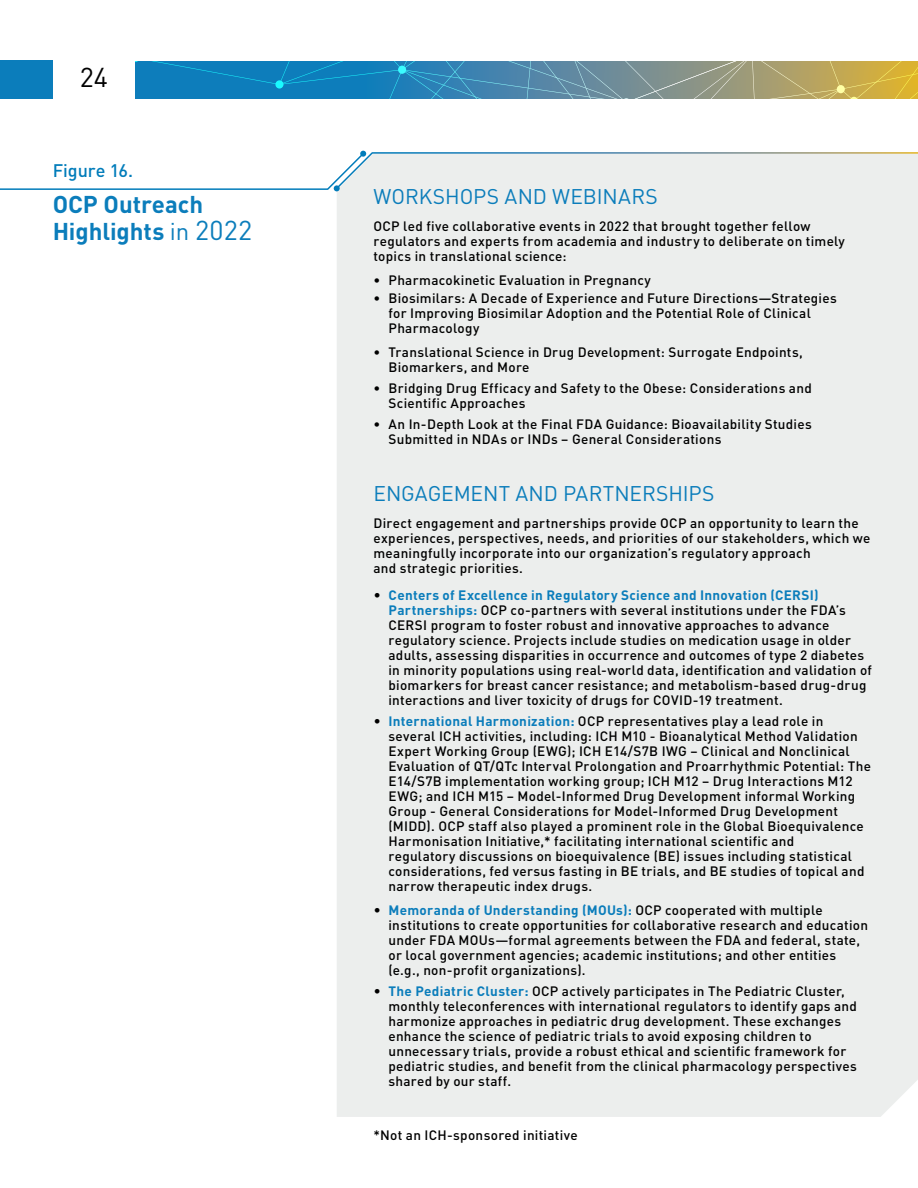
<style>
.page{position:relative;width:918px;height:1188px;background:#fff}
.page>*{position:absolute;margin:0;border:0;box-sizing:border-box;transform-origin:0 0}
.t1{font:27px "DINOT";color:#000}
.Body_Copy__Left_Alig{font:700 24px/27px "DINOT";color:#0b7dbb}
.Body_Copy__Left_Alig-2{font:21px "DINOT";letter-spacing:-.005em;color:#0b7dbb}
.Headline_3__Left_Ali{font:500 18px "DINOT";letter-spacing:-.005em;color:#007cba}
.Body_Copy__Left_Alig-3{font:500 13.5px/15px "DINOT";letter-spacing:.02em;color:#000}
.Headline_3__Left_Ali-2{font:500 13.5px "DINOT";letter-spacing:.02em;color:#000}
.s1{font-weight:400}
.s2{font-weight:400;font-size:27px}
.s3{font-weight:400;font-size:14.25px}
.s4{font-weight:700;color:#0b7dbb}
</style>
<div class="page">
<div style="left:337px;top:191px;width:581px;height:926px;background:#eceeed"></div>
<svg style="left:0;top:151px;width:918px;height:40px"></svg>
<div style="left:0;top:60px;width:53px;height:39px;background:#0b7dbb"></div>
<svg style="left:135px;top:61px;width:783px;height:38px"></svg>
<h1 class="t1" style="left:80px;top:60px;width:30px">24</h1>
<p class="Headline_3__Left_Ali" style="left:53px;top:159px;width:82px">Figure 16.</p>
<p class="Body_Copy__Left_Alig" style="left:53px;top:190px;width:201px">OCP Outreach<br>Highlights <span class="s1">in</span> <span class="s2">2022</span></p>
<p class="Body_Copy__Left_Alig-2" style="left:374px;top:183px;width:286px">WORKSHOPS AND WEBINARS</p>
<p class="Body_Copy__Left_Alig-3" style="left:374px;top:218px;width:473px">OCP led five collaborative events in 2022 that brought together fellow regulators and experts from academia and industry to deliberate on timely topics in translational science:</p>
<p class="Body_Copy__Left_Alig-3" style="left:374px;top:272px;width:279px">• Pharmacokinetic Evaluation in Pregnancy</p>
<p class="Body_Copy__Left_Alig-3" style="left:388px;top:290px;width:450px;text-indent:-15px">• Biosimilars: A Decade of Experience and Future Directions—Strategies for Improving Biosimilar Adoption and the Potential Role of Clinical<br>Pharmacology</p>
<p class="Body_Copy__Left_Alig-3" style="left:388px;top:344px;width:416px;text-indent:-15px">• Translational Science in Drug Development: Surrogate Endpoints,<br>Biomarkers, and More</p>
<p class="Body_Copy__Left_Alig-3" style="left:388px;top:380px;width:425px;text-indent:-15px">• Bridging Drug Efficacy and Safety to the Obese: Considerations and<br>Scientific Approaches</p>
<p class="Body_Copy__Left_Alig-3" style="left:388px;top:416px;width:425px;text-indent:-15px">• An In-Depth Look at the Final FDA Guidance: Bioavailability Studies<br>Submitted in NDAs or INDs – General Considerations</p>
<p class="Body_Copy__Left_Alig-2" style="left:374px;top:480px;width:342px">ENGAGEMENT AND PARTNERSHIPS</p>
<p class="Body_Copy__Left_Alig-3" style="left:374px;top:515px;width:498px">Direct engagement and partnerships provide OCP an opportunity to learn the experiences, perspectives, needs, and priorities of our stakeholders, which we meaningfully incorporate into our organization’s regulatory approach<br>and strategic priorities.</p>
<p class="Body_Copy__Left_Alig-3" style="left:388px;top:587px;width:485px;text-indent:-15px"><span class="s3">•</span> <span class="s4">Centers of Excellence in Regulatory Science and Innovation (CERSI)<br>Partnerships:</span> OCP co-partners with several institutions under the FDA’s CERSI program to foster robust and innovative approaches to advance regulatory science. Projects include studies on medication usage in older adults, assessing disparities in occurrence and outcomes of type 2 diabetes in minority populations using real-world data, identification and validation of biomarkers for breast cancer resistance; and metabolism-based drug-drug interactions and liver toxicity of drugs for COVID-19 treatment.</p>
<p class="Body_Copy__Left_Alig-3" style="left:388px;top:713px;width:484px;text-indent:-15px"><span class="s3">•</span> <span class="s4">International Harmonization:</span> OCP representatives play a lead role in several ICH activities, including: ICH M10 - Bioanalytical Method Validation Expert Working Group (EWG); ICH E14/S7B IWG – Clinical and Nonclinical Evaluation of QT/QTc Interval Prolongation and Proarrhythmic Potential: The E14/S7B implementation working group; ICH M12 – Drug Interactions M12<br>EWG; and ICH M15 – Model-Informed Drug Development informal Working Group - General Considerations for Model-Informed Drug Development (MIDD). OCP staff also played a prominent role in the Global Bioequivalence Harmonisation Initiative,* facilitating international scientific and<br>regulatory discussions on bioequivalence (BE) issues including statistical considerations, fed versus fasting in BE trials, and BE studies of topical and narrow therapeutic index drugs.</p>
<p class="Body_Copy__Left_Alig-3" style="left:388px;top:902px;width:481px;text-indent:-15px"><span class="s3">•</span> <span class="s4">Memoranda of Understanding (MOUs):</span> OCP cooperated with multiple institutions to create opportunities for collaborative research and education under FDA MOUs—formal agreements between the FDA and federal, state, or local government agencies; academic institutions; and other entities (e.g., non-profit organizations).</p>
<p class="Body_Copy__Left_Alig-3" style="left:388px;top:983px;width:470px;text-indent:-15px"><span class="s3">•</span> <span class="s4">The Pediatric Cluster:</span> OCP actively participates in The Pediatric Cluster, monthly teleconferences with international regulators to identify gaps and harmonize approaches in pediatric drug development. These exchanges enhance the science of pediatric trials to avoid exposing children to unnecessary trials, provide a robust ethical and scientific framework for pediatric studies, and benefit from the clinical pharmacology perspectives shared by our staff.</p>
<p class="Headline_3__Left_Ali-2" style="left:374px;top:1126px;width:206px">*Not an ICH-sponsored initiative</p>
</div>
